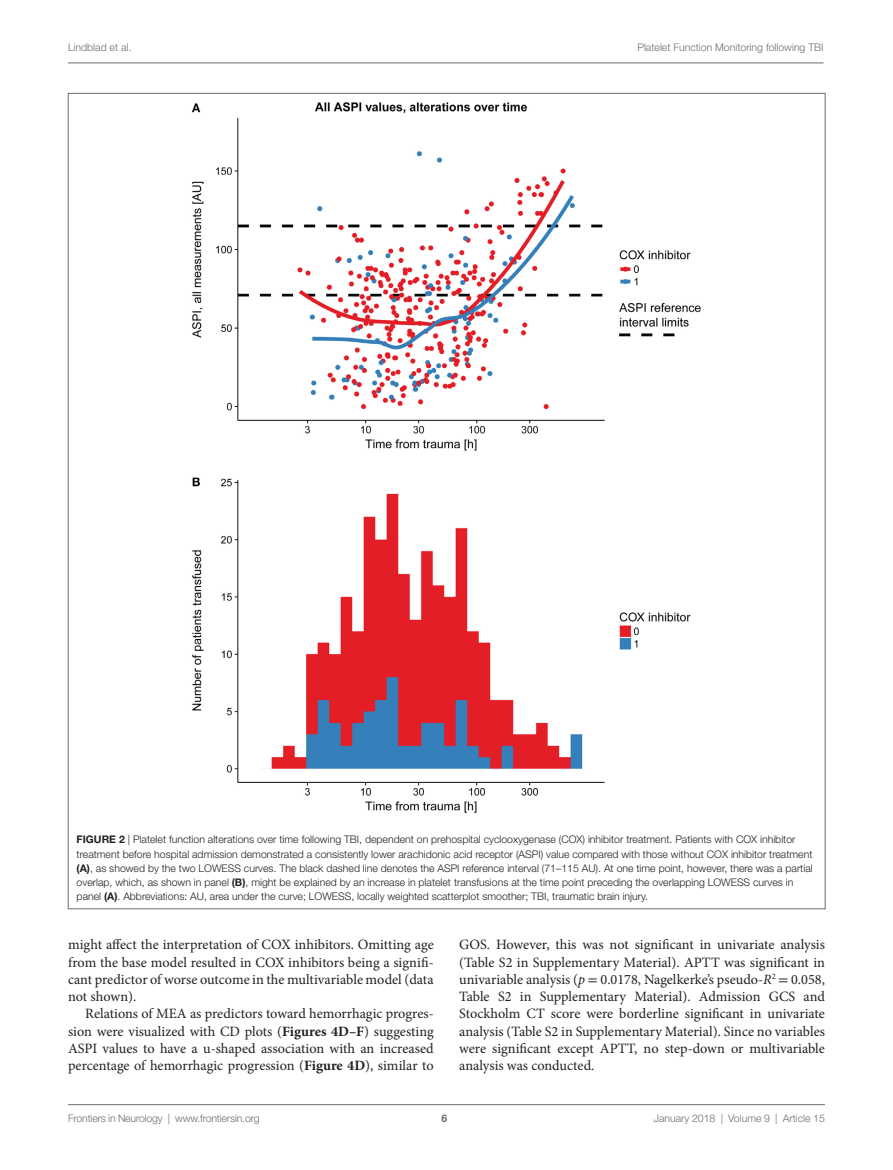
<style>
.page{position:relative;width:893px;height:1170px;background:#fff}
.page>*{position:absolute;margin:0;border:0;box-sizing:border-box;transform-origin:0 0}
.t1{font:14.25px/17.2px "Minion Pro";color:#231f20;text-align:justify}
.t2{font:300 10.5px/14.2px "Helvetica Neue LT Std";color:#231f20}
.t3{font:300 10.5px "Helvetica Neue LT Std";color:#6c6d70}
.t4{font:700 10.5px "Helvetica Neue LT Std";color:#6c6d70}
.s1{font-weight:700}
.s2{font-style:italic}
.s3{font-family:"STIX General"}
</style>
<div class="page">
<img style="left:192px;top:102px;width:509px;height:711px">
<hr style="left:68px;top:63px;width:756px;height:1px;background:#6c6d70">
<hr style="left:68px;top:1104px;width:757px;height:1px;background:#6c6d70">
<p class="t3" style="left:68px;top:41px;width:65px">Lindblad et al.</p>
<p class="t3" style="left:637px;top:41px;width:188px">Platelet Function Monitoring following TBI</p>
<p class="t2" style="left:77px;top:832px;width:738px"><span class="s1">FIGURE 2</span> | Platelet function alterations over time following TBI, dependent on prehospital cyclooxygenase (COX) inhibitor treatment. Patients with COX inhibitor treatment before hospital admission demonstrated a consistently lower arachidonic acid receptor (ASPI) value compared with those without COX inhibitor treatment <span class="s1">(A)</span>, as showed by the two LOWESS curves. The black dashed line denotes the ASPI reference interval (71–115 AU). At one time point, however, there was a partial overlap, which, as shown in panel <span class="s1">(B)</span>, might be explained by an increase in platelet transfusions at the time point preceding the overlapping LOWESS curves in panel <span class="s1">(A)</span>. Abbreviations: AU, area under the curve; LOWESS, locally weighted scatterplot smoother; TBI, traumatic brain injury.</p>
<p class="t1" style="left:68px;top:936px;width:367px">might affect the interpretation of COX inhibitors. Omitting age from the base model resulted in COX inhibitors being a signifi&shy;cant predictor of worse outcome in the multivariable model (data not shown).</p>
<p class="t1" style="left:68px;top:1005px;width:367px;text-indent:17px">Relations of MEA as predictors toward hemorrhagic progres&shy;sion were visualized with CD plots (<span class="s1">Figures 4D–F</span>) suggesting ASPI values to have a u-shaped association with an increased percentage of hemorrhagic progression (<span class="s1">Figure 4D</span>), similar to</p>
<p class="t1" style="left:459px;top:936px;width:367px">GOS. However, this was not significant in univariate analysis (Table S2 in Supplementary Material). APTT was significant in univariable analysis (<span class="s2">p</span> <span class="s3">=</span> 0.0178, Nagelkerke’s pseudo-<span class="s2">R</span><sup>2</sup> <span class="s3">=</span> 0.058, Table S2 in Supplementary Material). Admission GCS and Stockholm CT score were borderline significant in univariate analysis (Table S2 in Supplementary Material). Since no variables were significant except APTT, no step-down or multivariable analysis was conducted.</p>
<p class="t3" style="left:68px;top:1111px;width:193px">Frontiers in Neurology | www.frontiersin.org</p>
<p class="t3" style="left:654px;top:1111px;width:173px">January 2018 | Volume 9 | Article 15</p>
<p class="t4" style="left:441px;top:1111px;width:7px">6</p>
</div>
